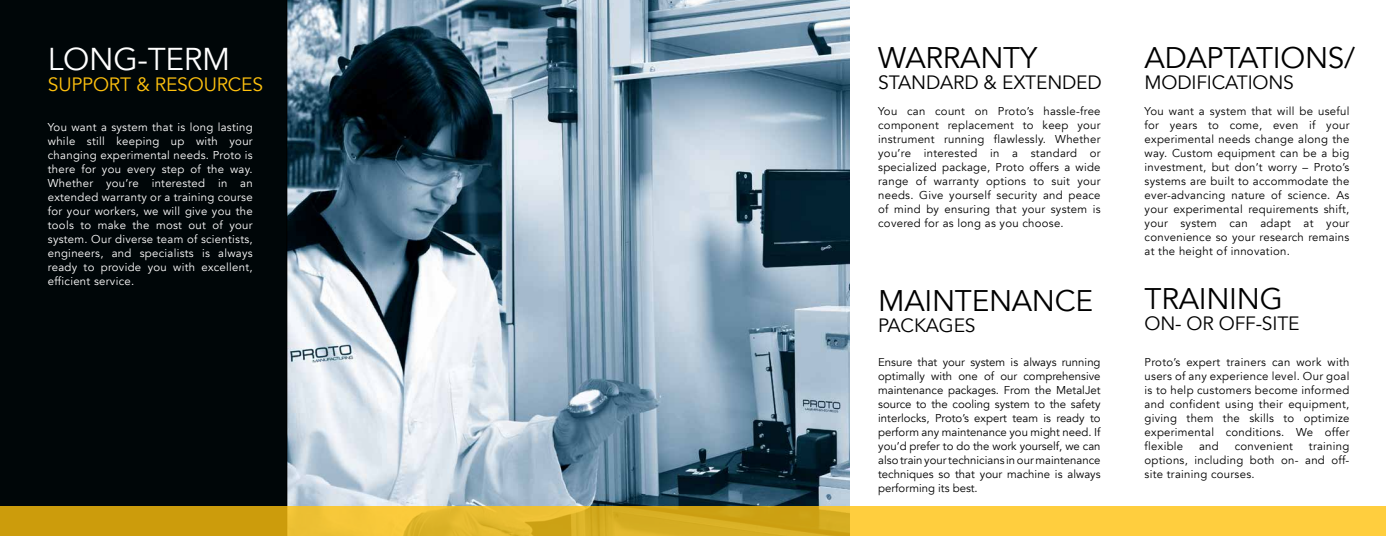
<style>
.page{position:relative;width:1386px;height:536px;background:#fff}
.page>*{position:absolute;margin:0;border:0;box-sizing:border-box;transform-origin:0 0}
.t1{font:31.5px "Avenir";letter-spacing:-.01em;color:#fff}
.t2{font:29.75px "Avenir";letter-spacing:-.01em;color:#000}
.t3{font:19.25px "Avenir";letter-spacing:-.01em;color:#000}
.t4{font:19.25px "Avenir";letter-spacing:-.01em;color:#ffc20e}
.t5{font:11.38px/14px "Avenir";letter-spacing:.025em;color:#000;text-align:justify}
.t6{font:11.38px/14px "Avenir";letter-spacing:.025em;color:#fff;text-align:justify}
</style>
<div class="page">
<img style="left:287px;top:0;width:562px;height:506px">
<div style="left:0;top:0;width:287px;height:506px;background:#000608"></div>
<svg style="left:0;top:506px;width:1386px;height:30px;background:#e7b92a"></svg>
<h1 class="t1" style="left:48px;top:41px;width:184px">LONG-TERM</h1>
<h3 class="t4" style="left:48px;top:73px;width:217px">SUPPORT &amp; RESOURCES</h3>
<p class="t6" style="left:48px;top:120px;width:206px">You want a system that is long lasting while still keeping up with your changing experimental needs. Proto is there for you every step of the way.<br>Whether you’re interested in an extended warranty or a training course for your workers, we will give you the tools to make the most out of your system. Our diverse team of scientists, engineers, and specialists is always ready to provide you with excellent, efficient service.</p>
<h2 class="t2" style="left:878px;top:40px;width:160px">WARRANTY</h2>
<h3 class="t3" style="left:878px;top:71px;width:225px">STANDARD &amp; EXTENDED</h3>
<p class="t5" style="left:878px;top:104px;width:224px">You can count on Proto’s hassle-free component replacement to keep your instrument running flawlessly. Whether you’re interested in a standard or specialized package, Proto offers a wide range of warranty options to suit your needs. Give yourself security and peace of mind by ensuring that your system is covered for as long as you choose.</p>
<h2 class="t2" style="left:878px;top:282px;width:216px">MAINTENANCE</h2>
<h3 class="t3" style="left:878px;top:313px;width:99px">PACKAGES</h3>
<h2 class="t2" style="left:1145px;top:40px;width:212px">ADAPTATIONS/</h2>
<h3 class="t3" style="left:1145px;top:71px;width:151px">MODIFICATIONS</h3>
<p class="t5" style="left:1145px;top:104px;width:206px">You want a system that will be useful for years to come, even if your experimental needs change along the way. Custom equipment can be a big investment, but don’t worry – Proto’s systems are built to accommodate the ever-advancing nature of science. As your experimental requirements shift, your system can adapt at your convenience so your research remains at the height of innovation.</p>
<h2 class="t2" style="left:1145px;top:281px;width:140px">TRAINING</h2>
<h3 class="t3" style="left:1145px;top:312px;width:157px">ON- OR OFF-SITE</h3>
<p class="t5" style="left:878px;top:355px;width:224px">Ensure that your system is always running optimally with one of our comprehensive maintenance packages. From the MetalJet source to the cooling system to the safety interlocks, Proto’s expert team is ready to perform any maintenance you might need. If you’d prefer to do the work yourself, we can also train your technicians in our maintenance techniques so that your machine is always performing its best.</p>
<p class="t5" style="left:1145px;top:355px;width:206px">Proto’s expert trainers can work with users of any experience level. Our goal is to help customers become informed and confident using their equipment, giving them the skills to optimize experimental conditions. We offer flexible</p>
<p class="t5" style="left:1199px;top:439px;width:21px">and</p>
<p class="t5" style="left:1235px;top:439px;width:60px">convenient</p>
<p class="t5" style="left:1145px;top:439px;width:206px;text-indent:164px">training options, including both on- and off&shy;site training courses.</p>
</div>
